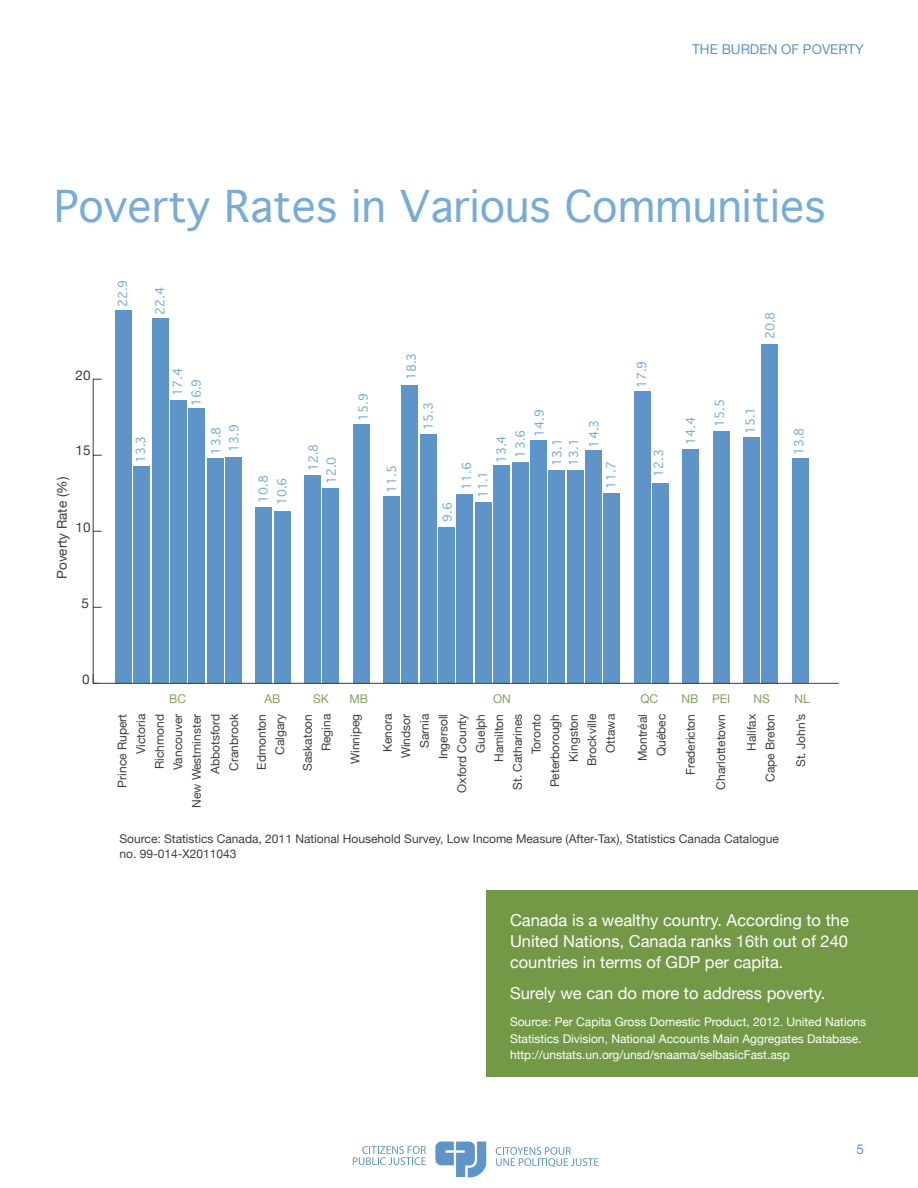
<style>
.page{position:relative;width:918px;height:1188px;background:#fff}
.page>*{position:absolute;margin:0;border:0;box-sizing:border-box;transform-origin:0 0}
.heading_1{font:42px "Geneva";color:#77acd6}
.main_text{font:16.5px/21px "Helvetica Neue";color:#fff;text-align:justify}
.main_text-2{font:13.5px "Helvetica Neue";color:#3e3e3f}
.t1{font:13.5px "Helvetica Neue";color:#5f94c8}
.main_text-3{font:12px/15px "Helvetica Neue";color:#3e3e3f}
.Source{font:12px/16.5px "Helvetica Neue";color:#fff}
.heading_1-2{font:12px "Geneva";color:#77acd6}
.main_text-4{font:12px "Helvetica Neue";color:#81a35a}
</style>
<div class="page">
<svg style="left:435px;top:1141px;width:51px;height:37px"></svg>
<svg style="left:353px;top:1146px;width:73px;height:19px"></svg>
<svg style="left:496px;top:1147px;width:102px;height:20px"></svg>
<div style="left:792px;top:458px;width:16px;height:225px;background:#5f94c8"></div>
<div style="left:762px;top:344px;width:16px;height:339px;background:#5f94c8"></div>
<div style="left:743px;top:437px;width:17px;height:246px;background:#5f94c8"></div>
<div style="left:713px;top:431px;width:16px;height:252px;background:#5f94c8"></div>
<div style="left:683px;top:449px;width:16px;height:234px;background:#5f94c8"></div>
<div style="left:652px;top:483px;width:17px;height:200px;background:#5f94c8"></div>
<div style="left:634px;top:392px;width:16px;height:291px;background:#5f94c8"></div>
<div style="left:604px;top:493px;width:16px;height:190px;background:#5f94c8"></div>
<div style="left:585px;top:450px;width:17px;height:233px;background:#5f94c8"></div>
<div style="left:567px;top:470px;width:16px;height:213px;background:#5f94c8"></div>
<div style="left:549px;top:470px;width:16px;height:213px;background:#5f94c8"></div>
<div style="left:530px;top:440px;width:17px;height:243px;background:#5f94c8"></div>
<div style="left:512px;top:462px;width:16px;height:221px;background:#5f94c8"></div>
<div style="left:494px;top:465px;width:16px;height:218px;background:#5f94c8"></div>
<div style="left:475px;top:502px;width:16px;height:181px;background:#5f94c8"></div>
<div style="left:457px;top:494px;width:16px;height:189px;background:#5f94c8"></div>
<div style="left:438px;top:527px;width:17px;height:156px;background:#5f94c8"></div>
<div style="left:420px;top:434px;width:16px;height:249px;background:#5f94c8"></div>
<div style="left:402px;top:385px;width:16px;height:298px;background:#5f94c8"></div>
<div style="left:383px;top:496px;width:17px;height:187px;background:#5f94c8"></div>
<div style="left:353px;top:424px;width:16px;height:259px;background:#5f94c8"></div>
<div style="left:323px;top:488px;width:16px;height:195px;background:#5f94c8"></div>
<div style="left:304px;top:475px;width:17px;height:208px;background:#5f94c8"></div>
<div style="left:274px;top:511px;width:16px;height:172px;background:#5f94c8"></div>
<div style="left:256px;top:507px;width:16px;height:176px;background:#5f94c8"></div>
<div style="left:225px;top:457px;width:17px;height:226px;background:#5f94c8"></div>
<div style="left:207px;top:458px;width:16px;height:225px;background:#5f94c8"></div>
<div style="left:189px;top:408px;width:16px;height:275px;background:#5f94c8"></div>
<div style="left:170px;top:400px;width:17px;height:283px;background:#5f94c8"></div>
<div style="left:152px;top:318px;width:16px;height:365px;background:#5f94c8"></div>
<div style="left:133px;top:467px;width:17px;height:216px;background:#5f94c8"></div>
<div style="left:115px;top:310px;width:16px;height:373px;background:#5f94c8"></div>
<hr style="left:93px;top:379px;width:1px;height:304px;background:#3e3e3f">
<hr style="left:93px;top:683px;width:746px;height:1px;background:#3e3e3f">
<svg style="left:93px;top:674px;width:6px;height:9px"></svg>
<div style="left:486px;top:890px;width:432px;height:186px;background:#739947"></div>
<p class="t1" style="left:692px;top:39px;width:173px">THE BURDEN OF POVERTY</p>
<p class="heading_1" style="left:54px;top:171px;width:773px">Poverty Rates in Various Communities</p>
<p class="main_text-2" style="left:76px;top:365px;width:17px">20</p>
<p class="main_text-2" style="left:76px;top:441px;width:17px">15</p>
<p class="main_text-2" style="left:52px;top:579px;width:104px;rotate:-90deg">Poverty Rate (%)</p>
<p class="main_text-2" style="left:76px;top:517px;width:17px">10</p>
<p class="main_text-2" style="left:81px;top:594px;width:9px">5</p>
<p class="main_text-2" style="left:82px;top:669px;width:9px">0</p>
<p class="heading_1-2" style="left:113px;top:307px;width:29px;rotate:-90deg">22.9</p>
<p class="heading_1-2" style="left:150px;top:315px;width:29px;rotate:-90deg">22.4</p>
<p class="heading_1-2" style="left:131px;top:463px;width:29px;rotate:-90deg">13.3</p>
<p class="heading_1-2" style="left:168px;top:396px;width:29px;rotate:-90deg">17.4</p>
<p class="heading_1-2" style="left:186px;top:406px;width:29px;rotate:-90deg">16.9</p>
<p class="heading_1-2" style="left:206px;top:455px;width:29px;rotate:-90deg">13.8</p>
<p class="heading_1-2" style="left:224px;top:452px;width:29px;rotate:-90deg">13.9</p>
<p class="heading_1-2" style="left:253px;top:503px;width:29px;rotate:-90deg">10.8</p>
<p class="heading_1-2" style="left:272px;top:505px;width:29px;rotate:-90deg">10.6</p>
<p class="heading_1-2" style="left:303px;top:471px;width:29px;rotate:-90deg">12.8</p>
<p class="heading_1-2" style="left:321px;top:484px;width:29px;rotate:-90deg">12.0</p>
<p class="heading_1-2" style="left:353px;top:421px;width:29px;rotate:-90deg">15.9</p>
<p class="heading_1-2" style="left:401px;top:380px;width:29px;rotate:-90deg">18.3</p>
<p class="heading_1-2" style="left:382px;top:493px;width:29px;rotate:-90deg">11.5</p>
<p class="heading_1-2" style="left:418px;top:430px;width:29px;rotate:-90deg">15.3</p>
<p class="heading_1-2" style="left:437px;top:522px;width:21px;rotate:-90deg">9.6</p>
<p class="heading_1-2" style="left:456px;top:490px;width:29px;rotate:-90deg">11.6</p>
<p class="heading_1-2" style="left:473px;top:498px;width:29px;rotate:-90deg">11.1</p>
<p class="heading_1-2" style="left:491px;top:463px;width:29px;rotate:-90deg">13.4</p>
<p class="heading_1-2" style="left:510px;top:458px;width:29px;rotate:-90deg">13.6</p>
<p class="heading_1-2" style="left:529px;top:437px;width:29px;rotate:-90deg">14.9</p>
<p class="heading_1-2" style="left:547px;top:466px;width:29px;rotate:-90deg">13.1</p>
<p class="heading_1-2" style="left:564px;top:466px;width:29px;rotate:-90deg">13.1</p>
<p class="heading_1-2" style="left:584px;top:448px;width:29px;rotate:-90deg">14.3</p>
<p class="heading_1-2" style="left:601px;top:489px;width:29px;rotate:-90deg">11.7</p>
<p class="heading_1-2" style="left:631px;top:388px;width:29px;rotate:-90deg">17.9</p>
<p class="heading_1-2" style="left:649px;top:477px;width:29px;rotate:-90deg">12.3</p>
<p class="heading_1-2" style="left:760px;top:339px;width:29px;rotate:-90deg">20.8</p>
<p class="heading_1-2" style="left:681px;top:445px;width:29px;rotate:-90deg">14.4</p>
<p class="heading_1-2" style="left:710px;top:427px;width:29px;rotate:-90deg">15.5</p>
<p class="heading_1-2" style="left:740px;top:434px;width:29px;rotate:-90deg">15.1</p>
<p class="heading_1-2" style="left:789px;top:455px;width:29px;rotate:-90deg">13.8</p>
<p class="main_text-4" style="left:169px;top:690px;width:18px">BC</p>
<p class="main_text-4" style="left:493px;top:690px;width:19px">ON</p>
<p class="main_text-4" style="left:264px;top:690px;width:17px">AB</p>
<p class="main_text-4" style="left:313px;top:690px;width:17px">SK</p>
<p class="main_text-4" style="left:350px;top:690px;width:20px">MB</p>
<p class="main_text-4" style="left:640px;top:690px;width:19px">QC</p>
<p class="main_text-4" style="left:682px;top:690px;width:18px">NB</p>
<p class="main_text-4" style="left:712px;top:690px;width:20px">PEI</p>
<p class="main_text-4" style="left:753px;top:690px;width:18px">NS</p>
<p class="main_text-4" style="left:794px;top:690px;width:17px">NL</p>
<p class="main_text-3" style="left:115px;top:788px;width:75px;rotate:-90deg">Prince Rupert</p>
<p class="main_text-3" style="left:134px;top:754px;width:41px;rotate:-90deg">Victoria</p>
<p class="main_text-3" style="left:153px;top:769px;width:56px;rotate:-90deg">Richmond</p>
<p class="main_text-3" style="left:171px;top:770px;width:58px;rotate:-90deg">Vancouver</p>
<p class="main_text-3" style="left:190px;top:808px;width:95px;rotate:-90deg">New Westminster</p>
<p class="main_text-3" style="left:208px;top:774px;width:62px;rotate:-90deg">Abbotsford</p>
<p class="main_text-3" style="left:227px;top:771px;width:58px;rotate:-90deg">Cranbrook</p>
<p class="main_text-3" style="left:255px;top:770px;width:57px;rotate:-90deg">Edmonton</p>
<p class="main_text-3" style="left:273px;top:755px;width:43px;rotate:-90deg">Calgary</p>
<p class="main_text-3" style="left:301px;top:771px;width:59px;rotate:-90deg">Saskatoon</p>
<p class="main_text-3" style="left:319px;top:751px;width:39px;rotate:-90deg">Regina</p>
<p class="main_text-3" style="left:349px;top:764px;width:52px;rotate:-90deg">Winnipeg</p>
<p class="main_text-3" style="left:381px;top:752px;width:40px;rotate:-90deg">Kenora</p>
<p class="main_text-3" style="left:399px;top:758px;width:46px;rotate:-90deg">Windsor</p>
<p class="main_text-3" style="left:418px;top:748px;width:36px;rotate:-90deg">Sarnia</p>
<p class="main_text-3" style="left:436px;top:759px;width:47px;rotate:-90deg">Ingersoll</p>
<p class="main_text-3" style="left:455px;top:793px;width:80px;rotate:-90deg">Oxford County</p>
<p class="main_text-3" style="left:474px;top:753px;width:40px;rotate:-90deg">Guelph</p>
<p class="main_text-3" style="left:492px;top:762px;width:50px;rotate:-90deg">Hamilton</p>
<p class="main_text-3" style="left:511px;top:790px;width:78px;rotate:-90deg">St. Catharines</p>
<p class="main_text-3" style="left:529px;top:754px;width:42px;rotate:-90deg">Toronto</p>
<p class="main_text-3" style="left:548px;top:787px;width:75px;rotate:-90deg">Peterborough</p>
<p class="main_text-3" style="left:567px;top:762px;width:49px;rotate:-90deg">Kingston</p>
<p class="main_text-3" style="left:585px;top:766px;width:53px;rotate:-90deg">Brockville</p>
<p class="main_text-3" style="left:604px;top:753px;width:40px;rotate:-90deg">Ottawa</p>
<p class="main_text-3" style="left:636px;top:761px;width:49px;rotate:-90deg">Montréal</p>
<p class="main_text-3" style="left:655px;top:756px;width:44px;rotate:-90deg">Québec</p>
<p class="main_text-3" style="left:684px;top:775px;width:63px;rotate:-90deg">Fredericton</p>
<p class="main_text-3" style="left:714px;top:790px;width:77px;rotate:-90deg">Charlottetown</p>
<p class="main_text-3" style="left:745px;top:751px;width:38px;rotate:-90deg">Halifax</p>
<p class="main_text-3" style="left:763px;top:782px;width:69px;rotate:-90deg">Cape Breton</p>
<p class="main_text-3" style="left:794px;top:767px;width:55px;rotate:-90deg">St. John’s</p>
<p class="main_text-3" style="left:120px;top:832px;width:661px">Source: Statistics Canada, 2011 National Household Survey, Low Income Measure (After-Tax), Statistics Canada Catalogue no. 99-014-X2011043</p>
<p class="main_text" style="left:510px;top:910px;width:340px">Canada is a wealthy country. According to the United Nations, Canada ranks 16th out of 240 countries in terms of GDP per capita.</p>
<p class="main_text" style="left:510px;top:984px;width:317px">Surely we can do more to address poverty.</p>
<p class="Source" style="left:510px;top:1014px;width:358px">Source: Per Capita Gross Domestic Product, 2012. United Nations<br>Statistics Division, National Accounts Main Aggregates Database. http://unstats.un.org/unsd/snaama/selbasicFast.asp</p>
<p class="t1" style="left:856px;top:1140px;width:9px">5</p>
</div>
